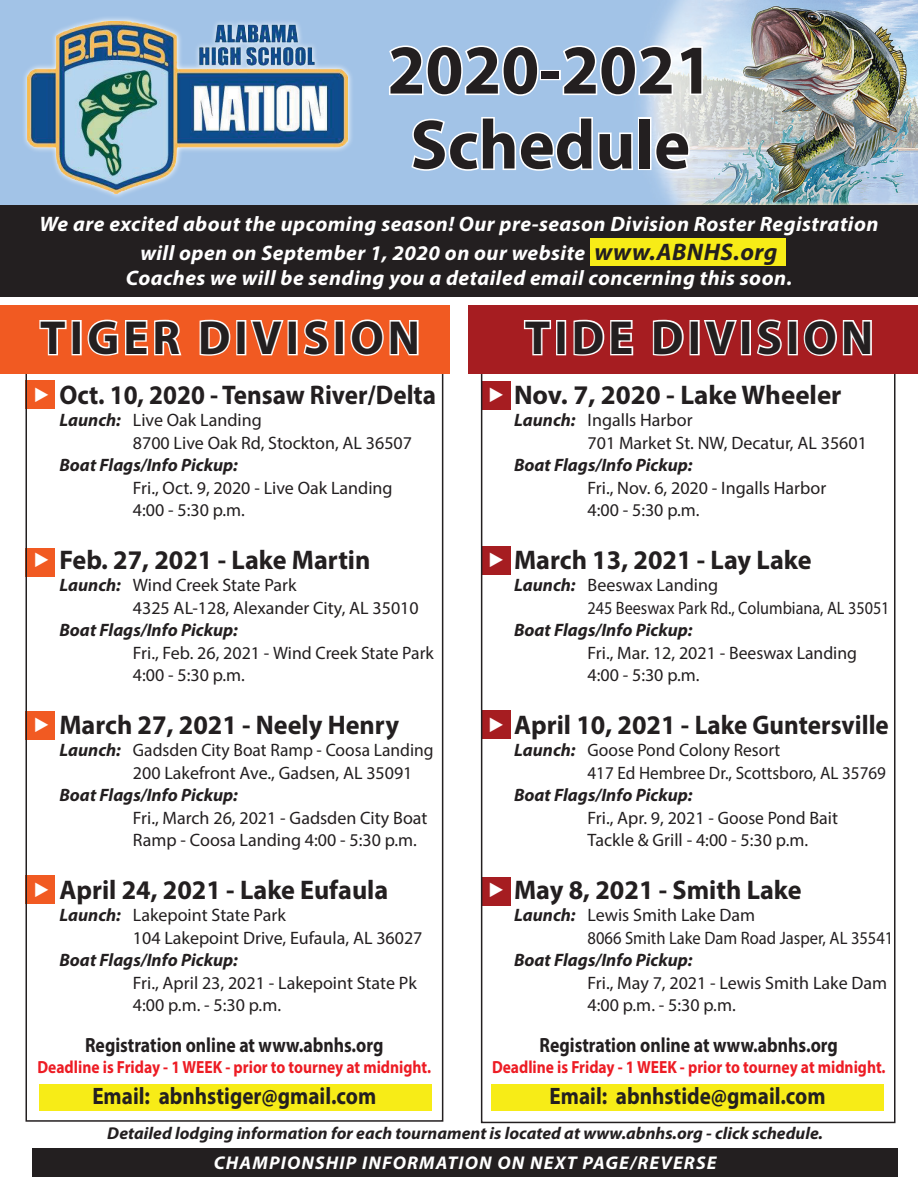
<style>
.page{position:relative;width:918px;height:1188px;background:#fff}
.page>*{position:absolute;margin:0;border:0;box-sizing:border-box;transform-origin:0 0}
.t1{font:700 70.35px/75px "Myriad Pro";color:#231f20;text-align:center}
.t2{font:700 48px "Myriad Pro";letter-spacing:.09em;color:#231f20}
.t3{font:700 27px "Myriad Pro";color:#231f20}
.t4{font:700 27px "Myriad Pro";color:#231f20;scale:.93 1}
.t5{font:700 23.85px "Myriad Pro";color:#231f20;scale:.89 1}
.t6{font:italic 700 21px "Myriad Pro";letter-spacing:.02em;color:#fff}
.t7{font:700 20.55px "Myriad Pro";color:#231f20;scale:.86 1}
.t8{font:italic 700 18.45px "Myriad Pro";letter-spacing:.06em;color:#fff}
.t9{font:18px "Myriad Pro";color:#231f20}
.t10{font:italic 700 18px "Myriad Pro";color:#231f20}
.t11{font:18px/22.5px "Myriad Pro";color:#231f20;scale:.95 1}
.t12{font:18px "Myriad Pro";color:#231f20;scale:.9 1}
.t13{font:18px "Myriad Pro";color:#231f20;scale:.92 1}
.t14{font:700 17.55px "Myriad Pro";color:#ed1c24;scale:.88 1}
.t15{font:italic 700 17.1px "Myriad Pro";color:#231f20}
.s1{font-size:24px;color:#231f20}
.s2{color:#fff}
.s3{font-weight:700;font-style:italic}
</style>
<div class="page">
<div style="left:26px;top:875px;width:29px;height:29px;background:#f15a22"></div>
<div style="left:482px;top:877px;width:29px;height:29px;background:#a61d21"></div>
<div style="left:482px;top:547px;width:29px;height:28px;background:#a61d21"></div>
<div style="left:482px;top:381px;width:29px;height:29px;background:#a61d21"></div>
<div style="left:482px;top:710px;width:29px;height:29px;background:#a61d21"></div>
<div style="left:491px;top:1084px;width:393px;height:27px;background:#f7ec17"></div>
<div style="left:26px;top:711px;width:29px;height:29px;background:#f15a22"></div>
<div style="left:26px;top:548px;width:29px;height:29px;background:#f15a22"></div>
<div style="left:26px;top:380px;width:29px;height:29px;background:#f15a22"></div>
<div style="left:39px;top:1084px;width:392px;height:27px;background:#f7ec17"></div>
<img style="left:0;top:0;width:918px;height:205px">
<svg style="left:386px;top:44px;width:154px;height:53px"></svg>
<div style="left:540px;top:70px;width:21px;height:10px;border:3px solid #fff"></div>
<svg style="left:560px;top:44px;width:144px;height:53px"></svg>
<svg style="left:409px;top:115px;width:226px;height:57px"></svg>
<div style="left:638px;top:117px;width:13px;height:53px;border:3px solid #fff"></div>
<svg style="left:653px;top:130px;width:38px;height:42px"></svg>
<svg style="left:22px;top:16px;width:332px;height:183px;background:#a6c5e5"></svg>
<img style="left:28px;top:22px;width:320px;height:171px">
<div style="left:0;top:205px;width:918px;height:92px;background:#231f20"></div>
<div style="left:0;top:306px;width:450px;height:68px;background:#f15a22"></div>
<svg style="left:39px;top:320px;width:28px;height:36px"></svg>
<div style="left:72px;top:320px;width:10px;height:35px;border:3px solid #fff"></div>
<svg style="left:87px;top:319px;width:95px;height:37px"></svg>
<svg style="left:199px;top:319px;width:32px;height:37px"></svg>
<div style="left:236px;top:320px;width:10px;height:35px;border:3px solid #fff"></div>
<svg style="left:250px;top:320px;width:34px;height:36px"></svg>
<div style="left:288px;top:320px;width:10px;height:35px;border:3px solid #fff"></div>
<svg style="left:303px;top:319px;width:26px;height:37px"></svg>
<div style="left:334px;top:320px;width:11px;height:35px;border:3px solid #fff"></div>
<svg style="left:350px;top:319px;width:69px;height:37px"></svg>
<div style="left:468px;top:306px;width:450px;height:68px;background:#a61d21"></div>
<svg style="left:523px;top:320px;width:29px;height:36px"></svg>
<div style="left:556px;top:320px;width:10px;height:35px;border:3px solid #fff"></div>
<svg style="left:573px;top:319px;width:61px;height:37px"></svg>
<svg style="left:652px;top:319px;width:32px;height:37px"></svg>
<div style="left:690px;top:320px;width:10px;height:35px;border:3px solid #fff"></div>
<svg style="left:703px;top:320px;width:34px;height:36px"></svg>
<div style="left:741px;top:320px;width:10px;height:35px;border:3px solid #fff"></div>
<svg style="left:757px;top:319px;width:25px;height:37px"></svg>
<div style="left:788px;top:320px;width:10px;height:35px;border:3px solid #fff"></div>
<svg style="left:803px;top:319px;width:69px;height:37px"></svg>
<div style="left:591px;top:238px;width:195px;height:28px;background:#f7ec17"></div>
<div style="left:32px;top:1148px;width:866px;height:29px;background:#231f20"></div>
<p class="t1" style="left:388px;top:30px;width:327px">2020-2021<br>Schedule</p>
<p class="t6" style="left:40px;top:210px;width:840px">We are excited about the upcoming season! Our pre-season Division Roster Registration</p>
<p class="t6" style="left:140px;top:239px;width:639px">will open on September 1, 2020 on our website <span class="s1">www.ABNHS.org</span></p>
<p class="t6" style="left:126px;top:264px;width:668px">Coaches we will be sending you a detailed email concerning this soon.</p>
<p class="t2" style="left:40px;top:306px;width:381px">TIGER DIVISION</p>
<p class="t2" style="left:525px;top:306px;width:350px">TIDE DIVISION</p>
<p class="t4" style="left:34px;top:377px;width:434px"><span class="s2">◆</span> Oct. 10, 2020 - Tensaw River/Delta</p>
<p class="t9" style="left:59px;top:409px;width:204px"><span class="s3">Launch:</span> Live Oak Landing</p>
<p class="t9" style="left:133px;top:432px;width:281px">8700 Live Oak Rd, Stockton, AL 36507</p>
<p class="t10" style="left:59px;top:454px;width:180px">Boat Flags/Info Pickup:</p>
<p class="t9" style="left:133px;top:477px;width:261px">Fri., Oct. 9, 2020 - Live Oak Landing</p>
<p class="t9" style="left:133px;top:499px;width:114px">4:00 - 5:30 p.m.</p>
<p class="t3" style="left:34px;top:542px;width:338px"><span class="s2">◆</span> Feb. 27, 2021 - Lake Martin</p>
<p class="t9" style="left:59px;top:574px;width:239px"><span class="s3">Launch:</span> Wind Creek State Park</p>
<p class="t9" style="left:133px;top:597px;width:287px">4325 AL-128, Alexander City, AL 35010</p>
<p class="t10" style="left:59px;top:619px;width:180px">Boat Flags/Info Pickup:</p>
<p class="t9" style="left:133px;top:642px;width:302px">Fri., Feb. 26, 2021 - Wind Creek State Park</p>
<p class="t9" style="left:133px;top:664px;width:114px">4:00 - 5:30 p.m.</p>
<p class="t3" style="left:34px;top:707px;width:367px"><span class="s2">◆</span> March 27, 2021 - Neely Henry</p>
<p class="t9" style="left:59px;top:739px;width:376px"><span class="s3">Launch:</span> Gadsden City Boat Ramp - Coosa Landing</p>
<p class="t9" style="left:133px;top:762px;width:281px">200 Lakefront Ave., Gadsen, AL 35091</p>
<p class="t10" style="left:59px;top:784px;width:180px">Boat Flags/Info Pickup:</p>
<p class="t9" style="left:133px;top:807px;width:296px">Fri., March 26, 2021 - Gadsden City Boat</p>
<p class="t9" style="left:133px;top:829px;width:286px">Ramp - Coosa Landing 4:00 - 5:30 p.m.</p>
<p class="t3" style="left:34px;top:872px;width:356px"><span class="s2">◆</span> April 24, 2021 - Lake Eufaula</p>
<p class="t9" style="left:59px;top:904px;width:228px"><span class="s3">Launch:</span> Lakepoint State Park</p>
<p class="t9" style="left:133px;top:927px;width:291px">104 Lakepoint Drive, Eufaula, AL 36027</p>
<p class="t10" style="left:59px;top:949px;width:180px">Boat Flags/Info Pickup:</p>
<p class="t9" style="left:133px;top:972px;width:285px">Fri., April 23, 2021 - Lakepoint State Pk</p>
<p class="t9" style="left:133px;top:994px;width:150px">4:00 p.m. - 5:30 p.m.</p>
<p class="t7" style="left:85px;top:1032px;width:348px">Registration online at www.abnhs.org</p>
<p class="t14" style="left:38px;top:1056px;width:449px">Deadline is Friday - 1 WEEK - prior to tourney at midnight.</p>
<p class="t3" style="left:489px;top:377px;width:355px"><span class="s2">◆</span> Nov. 7, 2020 - Lake Wheeler</p>
<p class="t9" style="left:514px;top:409px;width:180px"><span class="s3">Launch:</span> Ingalls Harbor</p>
<p class="t9" style="left:588px;top:432px;width:281px">701 Market St. NW, Decatur, AL 35601</p>
<p class="t10" style="left:514px;top:453px;width:180px">Boat Flags/Info Pickup:</p>
<p class="t9" style="left:588px;top:477px;width:240px">Fri., Nov. 6, 2020 - Ingalls Harbor</p>
<p class="t9" style="left:588px;top:499px;width:114px">4:00 - 5:30 p.m.</p>
<p class="t3" style="left:489px;top:542px;width:325px"><span class="s2">◆</span> March 13, 2021 - Lay Lake</p>
<p class="t9" style="left:514px;top:574px;width:206px"><span class="s3">Launch:</span> Beeswax Landing</p>
<p class="t12" style="left:588px;top:597px;width:337px">245 Beeswax Park Rd., Columbiana, AL 35051</p>
<p class="t10" style="left:514px;top:618px;width:180px">Boat Flags/Info Pickup:</p>
<p class="t9" style="left:588px;top:642px;width:271px">Fri., Mar. 12, 2021 - Beeswax Landing</p>
<p class="t9" style="left:588px;top:664px;width:114px">4:00 - 5:30 p.m.</p>
<p class="t3" style="left:489px;top:707px;width:402px"><span class="s2">◆</span> April 10, 2021 - Lake Guntersville</p>
<p class="t9" style="left:514px;top:739px;width:268px"><span class="s3">Launch:</span> Goose Pond Colony Resort</p>
<p class="t11" style="left:514px;top:761px;width:393px;text-indent:73px">417 Ed Hembree Dr., Scottsboro, AL 35769<br><span class="s3">Boat Flags/Info Pickup:</span></p>
<p class="t9" style="left:588px;top:807px;width:252px">Fri., Apr. 9, 2021 - Goose Pond Bait</p>
<p class="t9" style="left:588px;top:829px;width:222px">Tackle &amp; Grill - 4:00 - 5:30 p.m.</p>
<p class="t3" style="left:489px;top:872px;width:315px"><span class="s2">◆</span> May 8, 2021 - Smith Lake</p>
<p class="t9" style="left:514px;top:904px;width:243px"><span class="s3">Launch:</span> Lewis Smith Lake Dam</p>
<p class="t13" style="left:588px;top:927px;width:334px">8066 Smith Lake Dam Road Jasper, AL 35541</p>
<p class="t10" style="left:514px;top:948px;width:180px">Boat Flags/Info Pickup:</p>
<p class="t9" style="left:588px;top:972px;width:301px">Fri., May 7, 2021 - Lewis Smith Lake Dam</p>
<p class="t9" style="left:588px;top:994px;width:150px">4:00 p.m. - 5:30 p.m.</p>
<p class="t7" style="left:540px;top:1032px;width:348px">Registration online at www.abnhs.org</p>
<p class="t14" style="left:492px;top:1056px;width:449px">Deadline is Friday - 1 WEEK - prior to tourney at midnight.</p>
<p class="t5" style="left:92px;top:1081px;width:320px">Email: abnhstiger@gmail.com</p>
<p class="t5" style="left:550px;top:1081px;width:312px">Email: abnhstide@gmail.com</p>
<p class="t15" style="left:107px;top:1122px;width:717px">Detailed lodging information for each tournament is located at www.abnhs.org - click schedule.</p>
<p class="t8" style="left:214px;top:1151px;width:504px">CHAMPIONSHIP INFORMATION ON NEXT PAGE/REVERSE</p>
</div>
